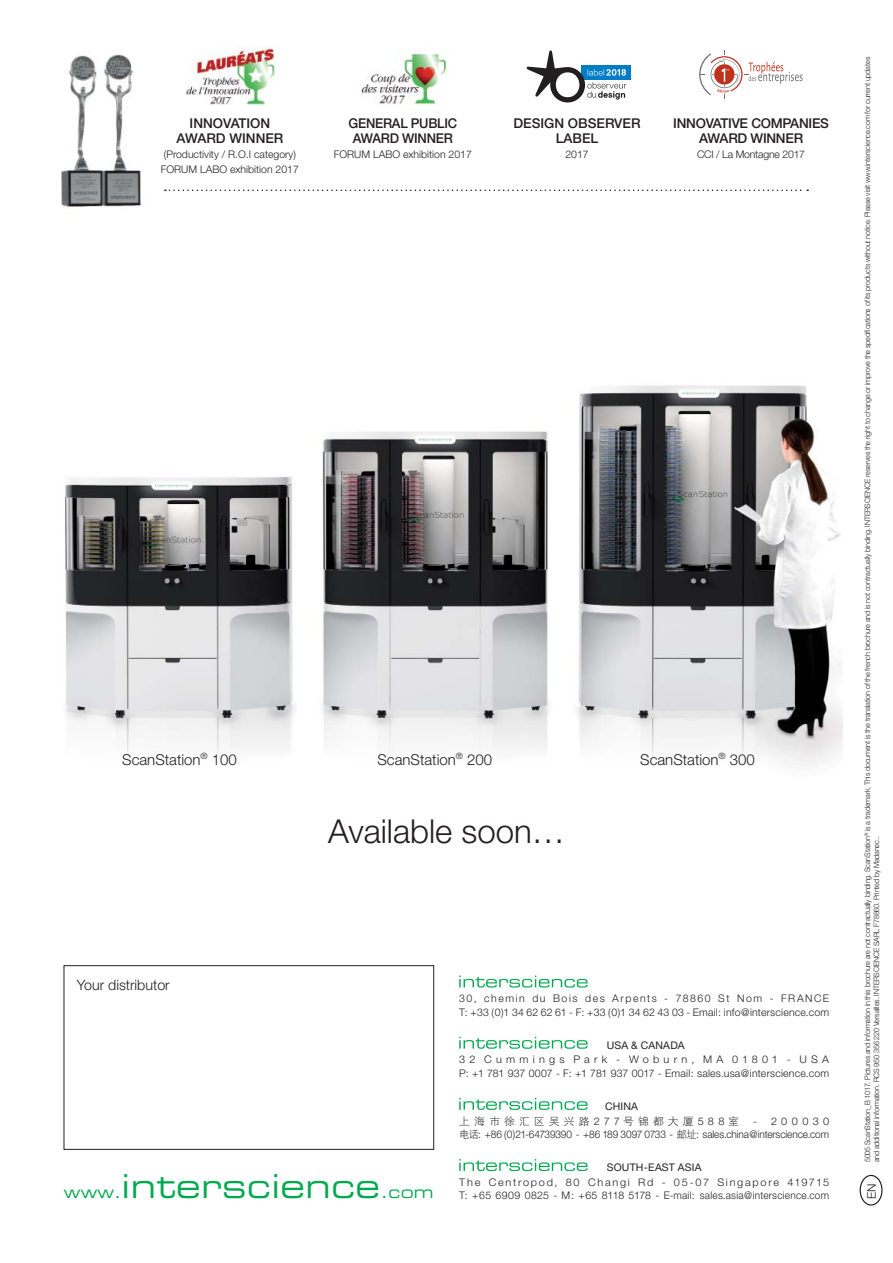
<style>
.page{position:relative;width:893px;height:1263px;background:#fff}
.page>*{position:absolute;margin:0;border:0;box-sizing:border-box;transform-origin:0 0}
.t1{font:33px "Eurostile Extended Two";letter-spacing:.015em;color:#00a94f}
.t2{font:300 33px "Helvetica Neue";color:#231f20}
.t3{font:300 15px "Helvetica Neue";color:#231f20}
.t4{font:300 14.25px "Helvetica Neue";color:#231f20}
.t5{font:500 13.5px/15px "Helvetica Neue";color:#231f20;text-align:center}
.t6{font:500 13.5px/15px "Helvetica Neue";letter-spacing:-.02em;color:#231f20;text-align:center}
.t7{font:500 13.5px/15px "Helvetica Neue";letter-spacing:-.02em;color:#231f20;text-align:center;scale:.96 1}
.t8{font:300 11.85px "Helvetica Neue";color:#231f20}
.t9{font:300 10.5px/13.5px "Helvetica Neue";letter-spacing:.045em;color:#231f20;scale:1.04 1}
.t10{font:300 10.5px/13.5px "Helvetica Neue";letter-spacing:.07em;color:#231f20}
.t11{font:300 10.5px/13.5px "Helvetica Neue";letter-spacing:.02em;color:#231f20;scale:1.04 1}
.t12{font:300 10.5px/15px "Helvetica Neue";color:#231f20}
.t13{font:300 10.5px/13.5px "Helvetica Neue";letter-spacing:-.01em;color:#231f20;text-align:right;scale:1.04 1}
.t14{font:10.5px "Helvetica Neue";letter-spacing:.015em;color:#231f20}
.t15{font:10.5px "DFP Hei W3 G Bpc EUC H";letter-spacing:.375em;color:#231f20;scale:1.04 1}
.t16{font:300 10.5px "Helvetica Neue";letter-spacing:-.02em;color:#231f20}
.t17{font:300 10.5px "Helvetica Neue";letter-spacing:.02em;color:#231f20}
.t18{font:300 7.5px/9px "Helvetica Neue";letter-spacing:-.02em;color:#231f20;scale:.96 1}
.s1{font-family:"Helvetica Neue";font-weight:300}
.s2{font-family:"DFP Hei W3 G Bpc EUC H";font-weight:400}
.s3{font-size:16.5px}
</style>
<div class="page">
<img style="left:65px;top:385px;width:777px;height:382px">
<div style="left:860px;top:1175px;width:22px;height:30px;border:1px solid #231f20;border-radius:50%"></div>
<div style="left:64px;top:965px;width:370px;height:184px;border:1px solid #231f20"></div>
<img style="left:61px;top:54px;width:80px;height:154px">
<img style="left:186px;top:47px;width:90px;height:58px">
<img style="left:361px;top:53px;width:86px;height:52px">
<div style="left:581px;top:65px;width:49px;height:15px;background:#007dc5"></div>
<svg style="left:527px;top:50px;width:99px;height:52px"></svg>
<svg style="left:699px;top:50px;width:104px;height:48px"></svg>
<svg style="left:165px;top:190px;width:643px;height:1px"></svg>
<svg style="left:459px;top:1037px;width:129px;height:12px"></svg>
<svg style="left:459px;top:1159px;width:129px;height:12px"></svg>
<svg style="left:459px;top:1098px;width:129px;height:12px"></svg>
<svg style="left:459px;top:975px;width:129px;height:12px"></svg>
<h3 class="t5" style="left:176px;top:118px;width:109px">INNOVATION<br>AWARD WINNER</h3>
<h3 class="t12" style="left:161px;top:148px;width:140px">(Productivity / R.O.I category)<br>FORUM LABO exhibition 2017</h3>
<h3 class="t7" style="left:349px;top:118px;width:115px">GENERAL PUBLIC<br>AWARD WINNER</h3>
<h3 class="t12" style="left:334px;top:148px;width:140px">FORUM LABO exhibition 2017</h3>
<h3 class="t5" style="left:513px;top:118px;width:129px">DESIGN OBSERVER<br>LABEL</h3>
<h3 class="t17" style="left:565px;top:151px;width:25px">2017</h3>
<h3 class="t6" style="left:673px;top:118px;width:157px">INNOVATIVE COMPANIES<br>AWARD WINNER</h3>
<h3 class="t16" style="left:697px;top:151px;width:110px">CCI / La Montagne 2017</h3>
<h2 class="t3" style="left:122px;top:754px;width:116px">ScanStation<sup>®</sup> 100</h2>
<h2 class="t3" style="left:377px;top:754px;width:116px">ScanStation<sup>®</sup> 200</h2>
<h2 class="t3" style="left:640px;top:754px;width:116px">ScanStation<sup>®</sup> 300</h2>
<h3 class="t4" style="left:77px;top:980px;width:94px">Your distributor</h3>
<h1 class="t2" style="left:328px;top:820px;width:238px">Available soon…</h1>
<h3 class="t10" style="left:459px;top:993px;width:371px">30, chemin du Bois des Arpents - 78860 St Nom - FRANCE<br>T: +33 (0)1 34 62 62 61 - F: +33 (0)1 34 62 43 03 - Email: info@interscience.com</h3>
<h3 class="t14" style="left:607px;top:1041px;width:79px">USA &amp; CANADA</h3>
<h3 class="t11" style="left:459px;top:1054px;width:357px">32 Cummings Park - Woburn, MA 01801 - USA<br>P: +1 781 937 0007 - F: +1 781 937 0017 - Email: sales.usa@interscience.com</h3>
<h3 class="t14" style="left:605px;top:1102px;width:34px">CHINA</h3>
<h3 class="t15" style="left:459px;top:1116px;width:271px">上海市徐汇区吴兴路<span class="s1">277</span>号锦都大厦<span class="s1">588</span>室</h3>
<h3 class="t13" style="left:459px;top:1115px;width:357px">- 200030<br><span class="s2">电话</span>: +86 (0)21-64739390 - +86 189 3097 0733 - <span class="s2">邮址</span>: sales.china@interscience.com</h3>
<h1 class="t1" style="left:64px;top:1175px;width:371px"><span class="s3">www.</span>interscience<span class="s3">.com</span></h1>
<h3 class="t14" style="left:607px;top:1163px;width:96px">SOUTH-EAST ASIA</h3>
<h3 class="t9" style="left:459px;top:1176px;width:357px">The Centropod, 80 Changi Rd - 05-07 Singapore 419715<br>T: +65 6909 0825 - M: +65 8118 5178 - E-mail: sales.asia@interscience.com</h3>
<p class="t18" style="left:864px;top:1162px;width:1153px;rotate:-90deg">5005 ScanStation_B 1017. Pictures and information in this brochure are not contractually binding. ScanStation<sup>®</sup> is a trademark. This document is the translation of the french brochure and is not contractually binding. INTERSCIENCE reserves the right to change or improve the specifications of its products without notice. Please visit www.interscience.com for current updates and additional information. RCS 950 356 220 Versailles. INTERSCIENCE SARL F78860. Printed by Madanec..</p>
<h3 class="t8" style="left:867px;top:1199px;width:17px;rotate:-90deg">EN</h3>
</div>
